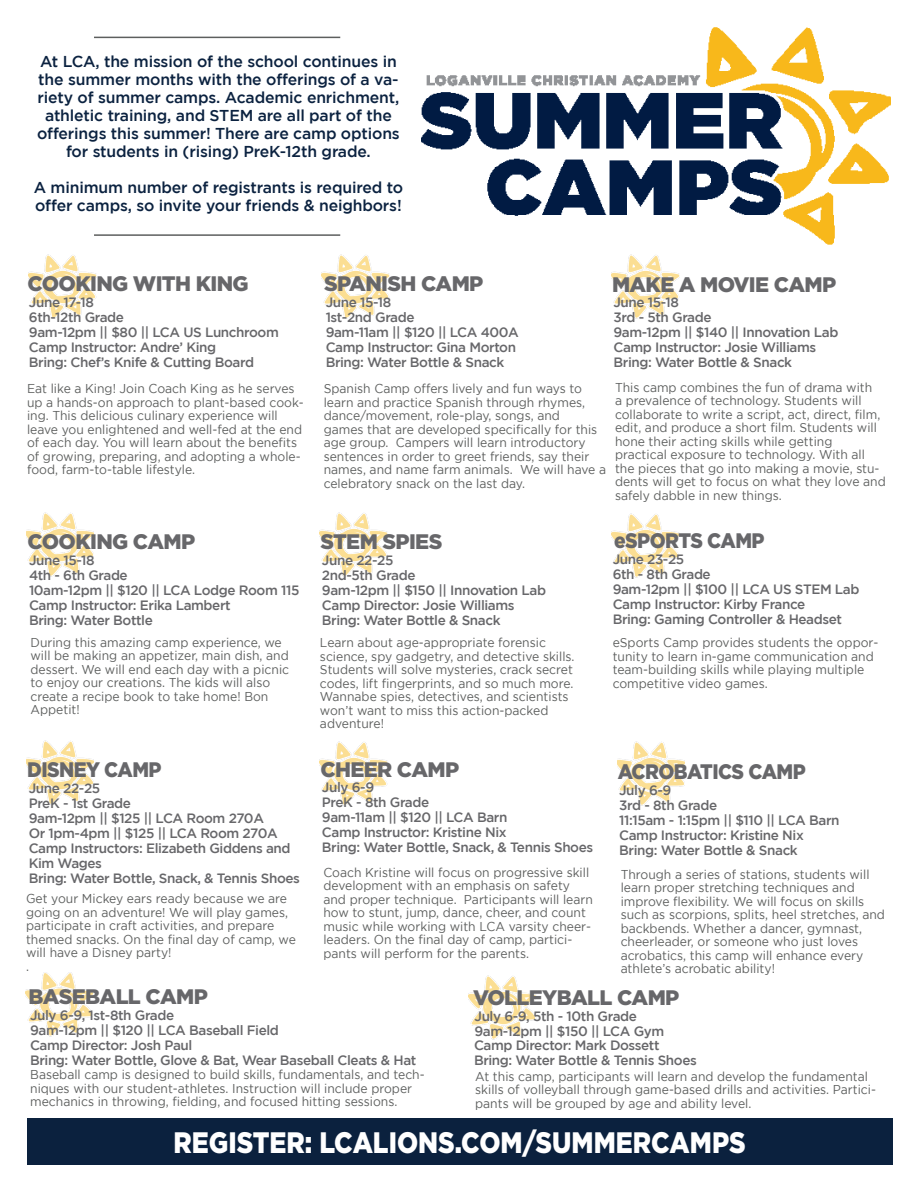
<style>
.page{position:relative;width:918px;height:1188px;background:#fff}
.page>*{position:absolute;margin:0;border:0;box-sizing:border-box;transform-origin:0 0}
.t1{font:900 29.55px "Gotham";color:#fff;scale:.86 1}
.t2{font:900 21px "Gotham";letter-spacing:-.03em;color:#67676a}
.t3{font:900 21px "Gotham";letter-spacing:-.03em;color:#67676a;scale:.92 1}
.t4{font:500 15.75px/18px "Gotham";letter-spacing:-.01em;color:#0b2240;text-align:center}
.t5{font:500 13.5px/15px "Gotham";letter-spacing:-.03em;color:#67676a}
.t6{font:12.9px/13.5px "Gotham";color:#5d5f5e;scale:.95 1}
</style>
<div class="page">
<img style="left:26px;top:972px;width:67px;height:65px">
<img style="left:320px;top:512px;width:67px;height:65px">
<img style="left:421px;top:27px;width:470px;height:218px">
<hr style="left:94px;top:37px;width:246px;height:1px;background:#5d5f5e">
<hr style="left:94px;top:234px;width:246px;height:2px;background:#5d5f5e">
<div style="left:27px;top:1118px;width:865px;height:47px;background:#0b213e"></div>
<img style="left:29px;top:254px;width:67px;height:65px">
<img style="left:322px;top:254px;width:67px;height:65px">
<img style="left:26px;top:512px;width:68px;height:65px">
<img style="left:612px;top:254px;width:67px;height:65px">
<img style="left:26px;top:740px;width:68px;height:65px">
<img style="left:612px;top:513px;width:67px;height:65px">
<img style="left:617px;top:741px;width:68px;height:65px">
<img style="left:320px;top:741px;width:67px;height:65px">
<img style="left:469px;top:975px;width:67px;height:65px">
<p class="t4" style="left:37px;top:52px;width:364px">At LCA, the mission of the school continues in the summer months with the offerings of a va&shy;riety of summer camps. Academic enrichment, athletic training, and STEM are all part of the offerings this summer! There are camp options for students in (rising) PreK-12th grade.</p>
<p class="t4" style="left:34px;top:178px;width:371px;text-align:left">A minimum number of registrants is required to offer camps, so invite your friends &amp; neighbors!</p>
<p class="t2" style="left:27px;top:272px;width:223px">COOKING WITH KING</p>
<p class="t5" style="left:29px;top:294px;width:66px">June 17-18</p>
<p class="t5" style="left:29px;top:309px;width:97px">6th-12th Grade</p>
<p class="t5" style="left:29px;top:324px;width:251px">9am-12pm || $80 || LCA US Lunchroom</p>
<p class="t5" style="left:29px;top:339px;width:189px">Camp Instructor: Andre’ King</p>
<p class="t5" style="left:29px;top:354px;width:227px">Bring: Chef’s Knife &amp; Cutting Board</p>
<p class="t6" style="left:27px;top:382px;width:293px">Eat like a King! Join Coach King as he serves up a hands-on approach to plant-based cook&shy;ing. This delicious culinary experience will leave you enlightened and well-fed at the end of each day. You will learn about the benefits of growing, preparing, and adopting a whole&shy;food, farm-to-table lifestyle.</p>
<p class="t2" style="left:324px;top:272px;width:161px">SPANISH CAMP</p>
<p class="t5" style="left:326px;top:294px;width:67px">June 15-18</p>
<p class="t5" style="left:326px;top:309px;width:90px">1st-2nd Grade</p>
<p class="t5" style="left:326px;top:324px;width:195px">9am-11am || $120 || LCA 400A</p>
<p class="t5" style="left:326px;top:339px;width:192px">Camp Instructor: Gina Morton</p>
<p class="t5" style="left:326px;top:354px;width:180px">Bring: Water Bottle &amp; Snack</p>
<p class="t6" style="left:324px;top:382px;width:299px">Spanish Camp offers lively and fun ways to learn and practice Spanish through rhymes, dance/movement, role-play, songs, and<br>games that are developed specifically for this age group. Campers will learn introductory sentences in order to greet friends, say their names, and name farm animals. We will have a celebratory snack on the last day.</p>
<p class="t2" style="left:612px;top:272px;width:226px">MAKE A MOVIE CAMP</p>
<p class="t5" style="left:614px;top:294px;width:67px">June 15-18</p>
<p class="t5" style="left:614px;top:309px;width:99px">3rd - 5th Grade</p>
<p class="t5" style="left:614px;top:324px;width:226px">9am-12pm || $140 || Innovation Lab</p>
<p class="t5" style="left:614px;top:339px;width:204px">Camp Instructor: Josie Williams</p>
<p class="t5" style="left:614px;top:354px;width:180px">Bring: Water Bottle &amp; Snack</p>
<p class="t6" style="left:615px;top:380px;width:287px">This camp combines the fun of drama with<br>a prevalence of technology. Students will collaborate to write a script, act, direct, film, edit, and produce a short film. Students will hone their acting skills while getting practical exposure to technology. With all the pieces that go into making a movie, stu&shy;dents will get to focus on what they love and safely dabble in new things.</p>
<p class="t2" style="left:28px;top:530px;width:169px">COOKING CAMP</p>
<p class="t5" style="left:29px;top:552px;width:67px">June 15-18</p>
<p class="t5" style="left:29px;top:567px;width:100px">4th - 6th Grade</p>
<p class="t5" style="left:29px;top:582px;width:272px">10am-12pm || $120 || LCA Lodge Room 115</p>
<p class="t5" style="left:29px;top:597px;width:203px">Camp Instructor: Erika Lambert</p>
<p class="t5" style="left:29px;top:612px;width:125px">Bring: Water Bottle</p>
<p class="t6" style="left:31px;top:635px;width:274px">During this amazing camp experience, we will be making an appetizer, main dish, and dessert. We will end each day with a picnic to enjoy our creations. The kids will also create a recipe book to take home! Bon Appetit!</p>
<p class="t3" style="left:27px;top:758px;width:148px">DISNEY CAMP</p>
<p class="t5" style="left:29px;top:780px;width:73px">June 22-25</p>
<p class="t5" style="left:29px;top:795px;width:104px">PreK - 1st Grade</p>
<p class="t5" style="left:29px;top:810px;width:237px">9am-12pm || $125 || LCA Room 270A</p>
<p class="t5" style="left:29px;top:825px;width:251px">Or 1pm-4pm || $125 || LCA Room 270A</p>
<p class="t5" style="left:29px;top:840px;width:263px">Camp Instructors: Elizabeth Giddens and<br>Kim Wages</p>
<p class="t5" style="left:29px;top:870px;width:273px">Bring: Water Bottle, Snack, &amp; Tennis Shoes</p>
<p class="t6" style="left:26px;top:892px;width:286px">Get your Mickey ears ready because we are going on an adventure! We will play games, participate in craft activities, and prepare themed snacks. On the final day of camp, we will have a Disney party!</p>
<p class="t6" style="left:26px;top:959px;width:5px">.</p>
<p class="t2" style="left:320px;top:530px;width:123px">STEM SPIES</p>
<p class="t5" style="left:322px;top:552px;width:73px">June 22-25</p>
<p class="t5" style="left:322px;top:567px;width:95px">2nd-5th Grade</p>
<p class="t5" style="left:322px;top:582px;width:226px">9am-12pm || $150 || Innovation Lab</p>
<p class="t5" style="left:322px;top:597px;width:194px">Camp Director: Josie Williams</p>
<p class="t5" style="left:322px;top:612px;width:180px">Bring: Water Bottle &amp; Snack</p>
<p class="t6" style="left:320px;top:636px;width:270px">Learn about age-appropriate forensic science, spy gadgetry, and detective skills.<br>Students will solve mysteries, crack secret codes, lift fingerprints, and so much more.<br>Wannabe spies, detectives, and scientists won’t want to miss this action-packed</p>
<p class="t6" style="left:320px;top:717px;width:69px">adventure!</p>
<p class="t2" style="left:320px;top:757px;width:140px">CHEER CAMP</p>
<p class="t5" style="left:322px;top:779px;width:54px">July 6-9</p>
<p class="t5" style="left:322px;top:794px;width:109px">PreK - 8th Grade</p>
<p class="t5" style="left:322px;top:809px;width:187px">9am-11am || $120 || LCA Barn</p>
<p class="t5" style="left:322px;top:824px;width:186px">Camp Instructor: Kristine Nix</p>
<p class="t5" style="left:322px;top:839px;width:273px">Bring: Water Bottle, Snack, &amp; Tennis Shoes</p>
<p class="t6" style="left:323px;top:865px;width:285px">Coach Kristine will focus on progressive skill development with an emphasis on safety and proper technique. Participants will learn how to stunt, jump, dance, cheer, and count music while working with LCA varsity cheer&shy;leaders. On the final day of camp, partici&shy;pants will perform for the parents.</p>
<p class="t3" style="left:614px;top:529px;width:165px">eSPORTS CAMP</p>
<p class="t5" style="left:613px;top:551px;width:73px">June 23-25</p>
<p class="t5" style="left:613px;top:566px;width:100px">6th - 8th Grade</p>
<p class="t5" style="left:613px;top:581px;width:248px">9am-12pm || $100 || LCA US STEM Lab</p>
<p class="t5" style="left:613px;top:596px;width:194px">Camp Instructor: Kirby France</p>
<p class="t5" style="left:613px;top:611px;width:231px">Bring: Gaming Controller &amp; Headset</p>
<p class="t6" style="left:613px;top:636px;width:281px">eSports Camp provides students the oppor&shy;tunity to learn in-game communication and team-building skills while playing multiple competitive video games.</p>
<p class="t3" style="left:618px;top:760px;width:206px">ACROBATICS CAMP</p>
<p class="t5" style="left:619px;top:782px;width:54px">July 6-9</p>
<p class="t5" style="left:619px;top:797px;width:100px">3rd - 8th Grade</p>
<p class="t5" style="left:619px;top:812px;width:222px">11:15am - 1:15pm || $110 || LCA Barn</p>
<p class="t5" style="left:619px;top:827px;width:186px">Camp Instructor: Kristine Nix</p>
<p class="t5" style="left:619px;top:842px;width:180px">Bring: Water Bottle &amp; Snack</p>
<p class="t6" style="left:621px;top:867px;width:280px">Through a series of stations, students will learn proper stretching techniques and improve flexibility. We will focus on skills such as scorpions, splits, heel stretches, and backbends. Whether a dancer, gymnast, cheerleader, or someone who just loves acrobatics, this camp will enhance every athlete’s acrobatic ability!</p>
<p class="t2" style="left:29px;top:985px;width:181px">BASEBALL CAMP</p>
<p class="t5" style="left:30px;top:1007px;width:146px">July 6-9, 1st-8th Grade</p>
<p class="t5" style="left:30px;top:1022px;width:250px">9am-12pm || $120 || LCA Baseball Field</p>
<p class="t5" style="left:30px;top:1037px;width:164px">Camp Director: Josh Paul</p>
<p class="t5" style="left:30px;top:1052px;width:388px">Bring: Water Bottle, Glove &amp; Bat, Wear Baseball Cleats &amp; Hat</p>
<p class="t6" style="left:30px;top:1068px;width:417px">Baseball camp is designed to build skills, fundamentals, and tech&shy;niques with our student-athletes. Instruction will include proper mechanics in throwing, fielding, and focused hitting sessions.</p>
<p class="t2" style="left:473px;top:986px;width:208px">VOLLEYBALL CAMP</p>
<p class="t5" style="left:475px;top:1008px;width:164px">July 6-9, 5th - 10th Grade</p>
<p class="t5" style="left:475px;top:1023px;width:191px">9am-12pm || $150 || LCA Gym</p>
<p class="t5" style="left:474px;top:1038px;width:187px">Camp Director: Mark Dossett</p>
<p class="t5" style="left:474px;top:1053px;width:224px">Bring: Water Bottle &amp; Tennis Shoes</p>
<p class="t6" style="left:475px;top:1069px;width:423px">At this camp, participants will learn and develop the fundamental skills of volleyball through game-based drills and activities. Partici&shy;pants will be grouped by age and ability level.</p>
<p class="t1" style="left:174px;top:1125px;width:667px">REGISTER: LCALIONS.COM/SUMMERCAMPS</p>
</div>
